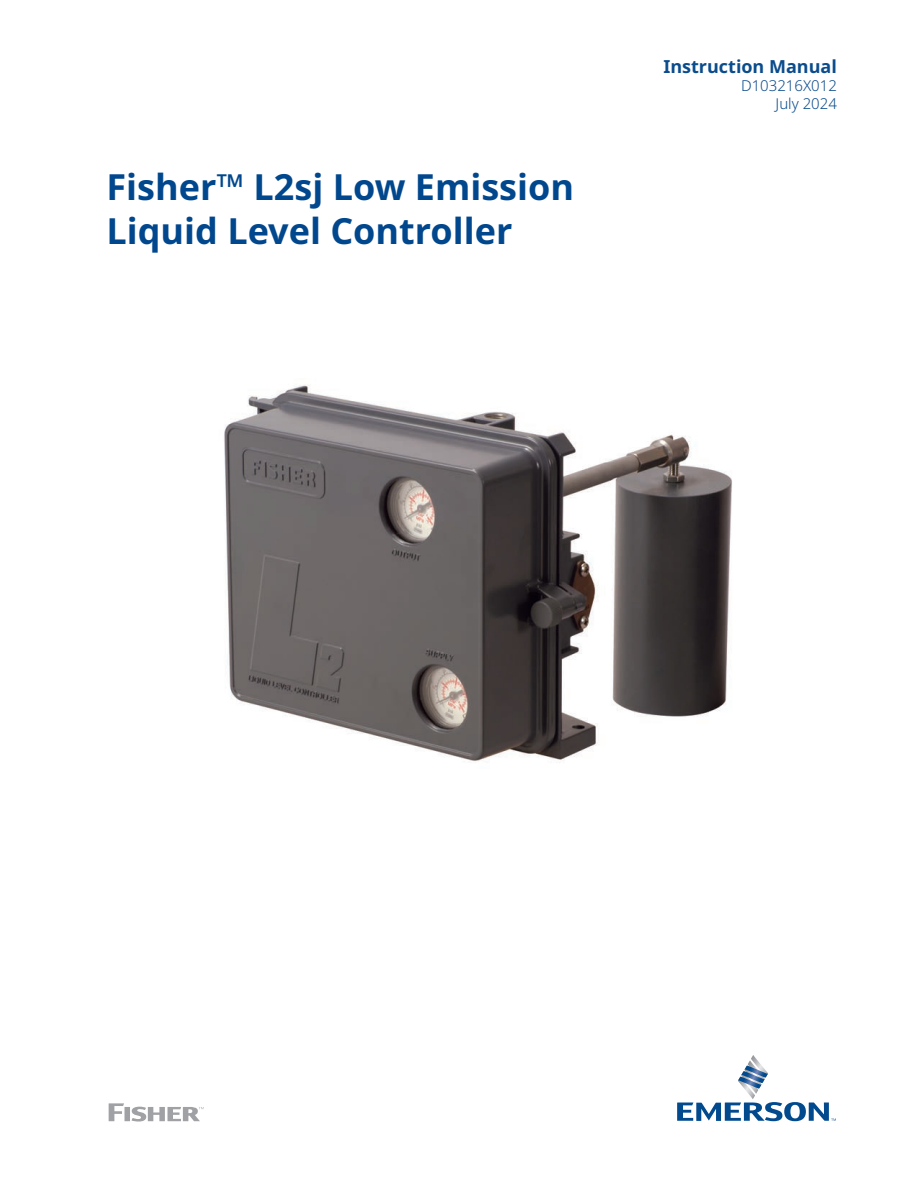
<style>
.page{position:relative;width:918px;height:1188px;background:#fff}
.page>*{position:absolute;margin:0;border:0;box-sizing:border-box;transform-origin:0 0}
._07_FP_Manual_title{font:700 36px/43.2px "Noto Sans";color:#01478d}
._07_FP_Document_number{font:700 18px "Noto Sans";color:#0b4c8c}
._07_FP_Document_number-2{font:300 15px/18px "Noto Sans";color:#0b4c8c;text-align:right}
</style>
<div class="page">
<svg style="left:677px;top:1055px;width:159px;height:66px"></svg>
<svg style="left:109px;top:1103px;width:95px;height:19px"></svg>
<img style="left:224px;top:378px;width:508px;height:384px">
<p class="_07_FP_Manual_title" style="left:107px;top:166px;width:469px">Fisher™ L2sj Low Emission<br>Liquid Level Controller</p>
<p class="_07_FP_Document_number" style="left:663px;top:57px;width:175px">Instruction Manual</p>
<p class="_07_FP_Document_number-2" style="left:741px;top:77px;width:97px">D103216X012<br>July 2024</p>
</div>
